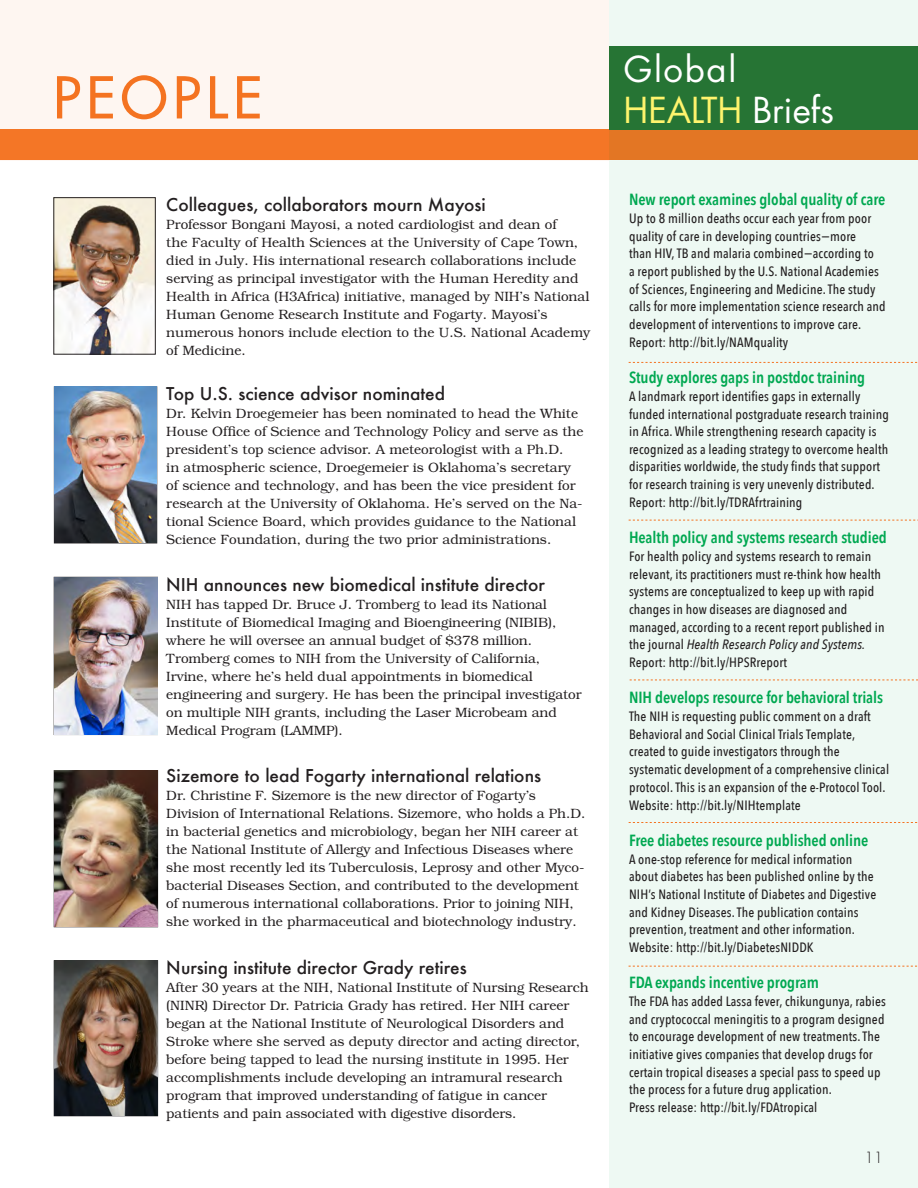
<style>
.page{position:relative;width:918px;height:1188px;background:#fff}
.page>*{position:absolute;margin:0;border:0;box-sizing:border-box;transform-origin:0 0}
.t1{font:500 56.1px "Futura Std";letter-spacing:.095em;color:#f47321}
.t2{font:34.8px "Futura Std";letter-spacing:-.005em;color:#fff46d}
.t3{font:34.8px "Futura Std";letter-spacing:.045em;color:#fff}
.t4{font:500 17.25px "Futura";color:#231f20}
.No_Spacing{font:600 16.2px "Avenir Next Condensed";letter-spacing:-.005em;color:#00a851}
.t5{font:300 15px "Futura Std";color:#231f20}
.t6{font:300 13.5px/18px "Bookman Std";letter-spacing:-.005em;color:#231f20}
.No_Spacing-2{font:500 13.5px/17.7px "Avenir Next Condensed";letter-spacing:.01em;color:#231f20}
.s1{color:#fff}
.s2{font-style:italic}
</style>
<div class="page">
<div style="left:609px;top:0;width:309px;height:1188px;background:#eef9f3"></div>
<svg style="left:0;top:0;width:609px;height:160px;fill:#fef6f1"></svg>
<div style="left:609px;top:46px;width:309px;height:84px;background:#267434"></div>
<svg style="left:629px;top:362px;width:289px;height:1px"></svg>
<svg style="left:629px;top:520px;width:289px;height:1px"></svg>
<svg style="left:630px;top:680px;width:288px;height:1px"></svg>
<svg style="left:629px;top:822px;width:289px;height:1px"></svg>
<img style="left:56px;top:199px;width:98px;height:153px">
<div style="left:54px;top:197px;width:102px;height:157px;border:1px solid #231f20"></div>
<img style="left:54px;top:387px;width:103px;height:156px">
<img style="left:54px;top:577px;width:103px;height:158px">
<img style="left:54px;top:771px;width:104px;height:156px">
<img style="left:54px;top:961px;width:104px;height:155px">
<svg style="left:629px;top:966px;width:288px;height:1px"></svg>
<h1 class="t1" style="left:53px;top:63px;width:211px">PEOPLE</h1>
<p class="t4" style="left:166px;top:193px;width:321px">Colleagues, collaborators mourn Mayosi</p>
<p class="t6" style="left:166px;top:215px;width:426px">Professor Bongani Mayosi, a noted cardiologist and dean of<br>the Faculty of Health Sciences at the University of Cape Town, died in July. His international research collaborations include serving as principal investigator with the Human Heredity and Health in Africa (H3Africa) initiative, managed by NIH’s National Human Genome Research Institute and Fogarty. Mayosi’s numerous honors include election to the U.S. National Academy of Medicine.</p>
<p class="t4" style="left:166px;top:382px;width:280px">Top U.S. science advisor nominated</p>
<p class="t6" style="left:166px;top:404px;width:419px">Dr. Kelvin Droegemeier has been nominated to head the White House Office of Science and Technology Policy and serve as the president’s top science advisor. A meteorologist with a Ph.D.<br>in atmospheric science, Droegemeier is Oklahoma’s secretary of science and technology, and has been the vice president for research at the University of Oklahoma. He’s served on the Na&shy;tional Science Board, which provides guidance to the National Science Foundation, during the two prior administrations.</p>
<p class="t4" style="left:166px;top:573px;width:380px">NIH announces new biomedical institute director</p>
<p class="t6" style="left:166px;top:596px;width:417px">NIH has tapped Dr. Bruce J. Tromberg to lead its National Institute of Biomedical Imaging and Bioengineering (NIBIB), where he will oversee an annual budget of $378 million.<br>Tromberg comes to NIH from the University of California, Irvine, where he’s held dual appointments in biomedical engineering and surgery. He has been the principal investigator on multiple NIH grants, including the Laser Microbeam and Medical Program (LAMMP).</p>
<p class="t4" style="left:166px;top:764px;width:376px">Sizemore to lead Fogarty international relations</p>
<p class="t6" style="left:166px;top:787px;width:421px">Dr. Christine F. Sizemore is the new director of Fogarty’s Division of International Relations. Sizemore, who holds a Ph.D. in bacterial genetics and microbiology, began her NIH career at the National Institute of Allergy and Infectious Diseases where she most recently led its Tuberculosis, Leprosy and other Myco&shy;bacterial Diseases Section, and contributed to the development of numerous international collaborations. Prior to joining NIH, she worked in the pharmaceutical and biotechnology industry.</p>
<p class="t4" style="left:166px;top:955px;width:302px">Nursing institute director Grady retires</p>
<p class="t6" style="left:166px;top:978px;width:424px">After 30 years at the NIH, National Institute of Nursing Research (NINR) Director Dr. Patricia Grady has retired. Her NIH career began at the National Institute of Neurological Disorders and Stroke where she served as deputy director and acting director, before being tapped to lead the nursing institute in 1995. Her accomplishments include developing an intramural research program that improved understanding of fatigue in cancer patients and pain associated with digestive disorders.</p>
<p class="t3" style="left:624px;top:47px;width:114px">Global</p>
<h1 class="t2" style="left:624px;top:88px;width:212px">HEALTH <span class="s1">Briefs</span></h1>
<p class="No_Spacing" style="left:629px;top:185px;width:258px">New report examines global quality of care</p>
<p class="No_Spacing-2" style="left:629px;top:210px;width:258px">Up to 8 million deaths occur each year from poor quality of care in developing countries−more<br>than HIV, TB and malaria combined−according to<br>a report published by the U.S. National Academies of Sciences, Engineering and Medicine. The study calls for more implementation science research and development of interventions to improve care.</p>
<p class="No_Spacing-2" style="left:629px;top:333px;width:161px">Report: http://bit.ly/NAMquality</p>
<p class="No_Spacing" style="left:629px;top:363px;width:238px">Study explores gaps in postdoc training</p>
<p class="No_Spacing-2" style="left:629px;top:387px;width:261px">A landmark report identifies gaps in externally funded international postgraduate research training in Africa. While strengthening research capacity is recognized as a leading strategy to overcome health disparities worldwide, the study finds that support for research training is very unevenly distributed.<br>Report: http://bit.ly/TDRAfrtraining</p>
<p class="No_Spacing" style="left:629px;top:523px;width:259px">Health policy and systems research studied</p>
<p class="No_Spacing-2" style="left:629px;top:547px;width:257px">For health policy and systems research to remain relevant, its practitioners must re-think how health systems are conceptualized to keep up with rapid changes in how diseases are diagnosed and managed, according to a recent report published in the journal <span class="s2">Health Research Policy and Systems.</span></p>
<p class="No_Spacing-2" style="left:629px;top:654px;width:159px">Report: http://bit.ly/HPSRreport</p>
<p class="No_Spacing" style="left:629px;top:683px;width:256px">NIH develops resource for behavioral trials</p>
<p class="No_Spacing-2" style="left:629px;top:708px;width:262px">The NIH is requesting public comment on a draft Behavioral and Social Clinical Trials Template, created to guide investigators through the systematic development of a comprehensive clinical protocol. This is an expansion of the e-Protocol Tool.</p>
<p class="No_Spacing-2" style="left:629px;top:796px;width:173px">Website: http://bit.ly/NIHtemplate</p>
<p class="No_Spacing" style="left:629px;top:826px;width:241px">Free diabetes resource published online</p>
<p class="No_Spacing-2" style="left:629px;top:850px;width:249px">A one-stop reference for medical information about diabetes has been published online by the NIH’s National Institute of Diabetes and Digestive and Kidney Diseases. The publication contains prevention, treatment and other information.</p>
<p class="No_Spacing-2" style="left:629px;top:939px;width:186px">Website: http://bit.ly/DiabetesNIDDK</p>
<p class="No_Spacing" style="left:629px;top:968px;width:191px">FDA expands incentive program</p>
<p class="No_Spacing-2" style="left:629px;top:993px;width:258px">The FDA has added Lassa fever, chikungunya, rabies and cryptococcal meningitis to a program designed to encourage development of new treatments. The initiative gives companies that develop drugs for certain tropical diseases a special pass to speed up the process for a future drug application.</p>
<p class="No_Spacing-2" style="left:629px;top:1098px;width:190px">Press release: http://bit.ly/FDAtropical</p>
<p class="t5" style="left:865px;top:1148px;width:20px">11</p>
</div>
